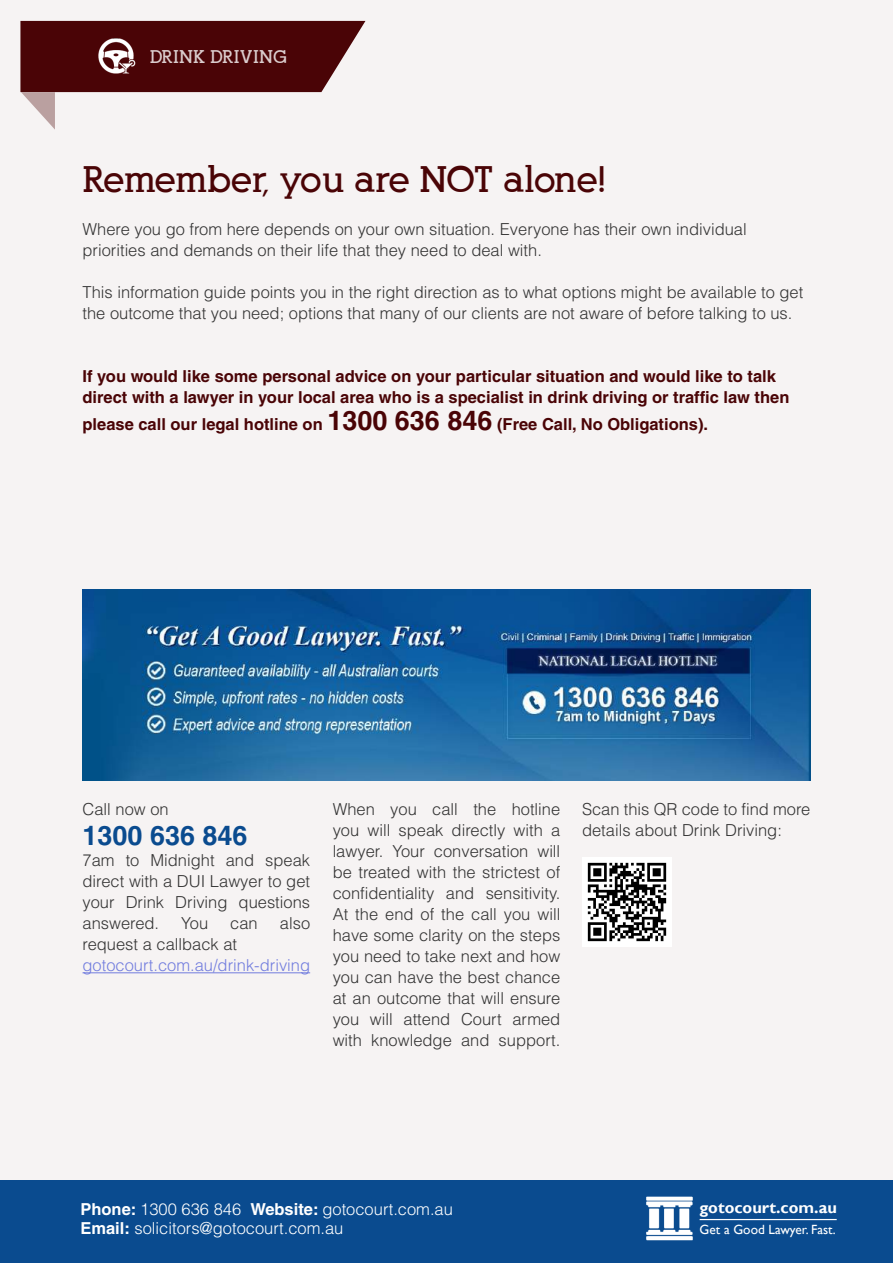
<style>
.page{position:relative;width:893px;height:1263px;background:#f6f3f3}
.page>*{position:absolute;margin:0;border:0;box-sizing:border-box;transform-origin:0 0}
.t1{font:700 36px "Alexandria FLF";color:#4a0406}
.t2{font:700 27px "Helvetica";color:#0a4b8f}
.t3{font:700 18px "Alexandria FLF";color:#fff}
.t4{font:300 16.5px/21px "Helvetica";color:#333}
.t5{font:700 16.5px/21px "Helvetica";color:#4a0406}
.t6{font:300 16.5px/19.8px "Helvetica";color:#fff}
.t7{font:300 16.5px "Helvetica";color:#727dde}
.t8{font:700 16.35px "Gill Sans";color:#fff}
.t9{font:13.35px "Gill Sans";color:#fff}
.s1{font-size:27px}
.s2{font-weight:700}
</style>
<div class="page">
<svg style="left:20px;top:21px;width:345px;height:109px"></svg>
<img style="left:89px;top:28px;width:56px;height:56px">
<div style="left:0;top:1180px;width:893px;height:83px;background:#0a4b8f"></div>
<img style="left:647px;top:1196px;width:46px;height:45px">
<hr style="left:700px;top:1219px;width:137px;height:1px;background:#fff">
<hr style="left:82px;top:972px;width:228px;height:1px;background:#727dde">
<img style="left:582px;top:857px;width:89px;height:89px">
<img style="left:82px;top:589px;width:728px;height:192px">
<p class="t3" style="left:149px;top:47px;width:139px">DRINK DRIVING</p>
<h1 class="t1" style="left:82px;top:161px;width:525px">Remember, you are NOT alone!</h1>
<p class="t4" style="left:82px;top:218px;width:666px">Where you go from here depends on your own situation. Everyone has their own individual priorities and demands on their life that they need to deal with.</p>
<p class="t4" style="left:82px;top:281px;width:722px">This information guide points you in the right direction as to what options might be available to get the outcome that you need; options that many of our clients are not aware of before talking to us.</p>
<p class="t5" style="left:82px;top:365px;width:708px">If you would like some personal advice on your particular situation and would like to talk direct with a lawyer in your local area who is a specialist in drink driving or traffic law then</p>
<p class="t5" style="left:82px;top:413px;width:627px">please call our legal hotline on <span class="s1">1300 636 846</span> (Free Call, No Obligations).</p>
<p class="t4" style="left:82px;top:798px;width:88px">Call now on</p>
<h2 class="t2" style="left:82px;top:819px;width:167px">1300 636 846</h2>
<p class="t4" style="left:82px;top:849px;width:229px;text-align:justify">7am to Midnight and speak direct with a DUI Lawyer to get your Drink Driving questions answered.</p>
<p class="t4" style="left:181px;top:912px;width:28px">You</p>
<p class="t4" style="left:230px;top:912px;width:29px">can</p>
<p class="t4" style="left:280px;top:912px;width:32px">also</p>
<p class="t4" style="left:82px;top:933px;width:156px">request a callback at</p>
<p class="t7" style="left:82px;top:955px;width:229px">gotocourt.com.au/drink-driving</p>
<p class="t4" style="left:333px;top:798px;width:229px;text-align:justify">When you call the hotline you will speak directly with a lawyer. Your conversation will be treated with the strictest of confidentiality and sensitivity.<br>At the end of the call you will have some clarity on the steps you need to take next and how you can have the best chance at an outcome that will ensure you will attend Court armed with knowledge and support.</p>
<p class="t4" style="left:582px;top:798px;width:230px">Scan this QR code to find more details about Drink Driving:</p>
<p class="t6" style="left:80px;top:1198px;width:374px"><span class="s2">Phone:</span> 1300 636 846 <span class="s2">Website:</span> gotocourt.com.au<br><span class="s2">Email:</span> solicitors@gotocourt.com.au</p>
<p class="t8" style="left:700px;top:1197px;width:139px">gotocourt.com.au</p>
<p class="t9" style="left:700px;top:1221px;width:137px">Get a Good Lawyer. Fast.</p>
</div>
